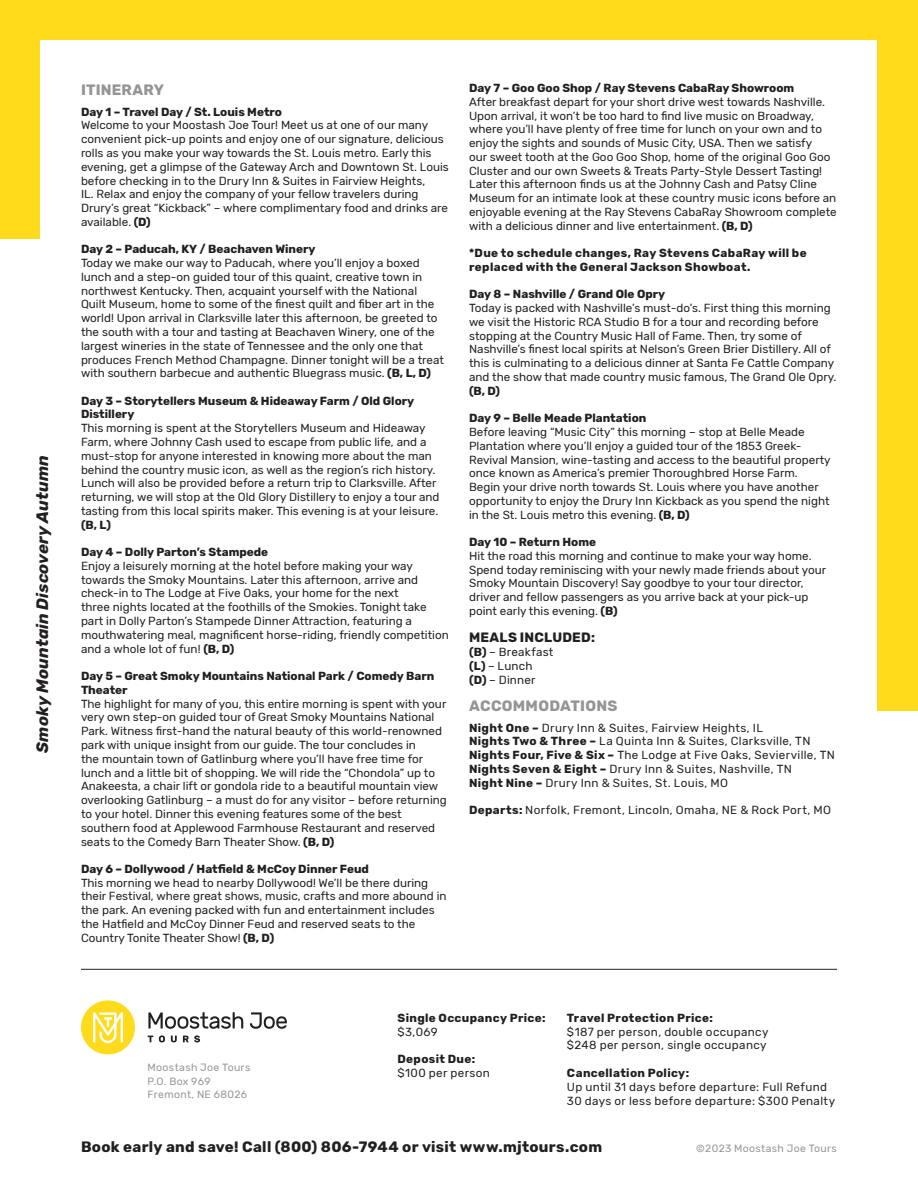
<style>
.page{position:relative;width:918px;height:1188px;background:#fff}
.page>*{position:absolute;margin:0;border:0;box-sizing:border-box;transform-origin:0 0}
.t1{font:italic 700 16.5px "Rubik";letter-spacing:.005em;color:#231f20}
.t2{font:700 15px "Rubik";letter-spacing:.02em;color:#231f20}
.t3{font:700 15px "Rubik";letter-spacing:.015em;color:#939598}
.t4{font:700 13.5px "Rubik";letter-spacing:.01em;color:#231f20}
.t5{font:11.7px/13.8px "Rubik";color:#231f20}
.t6{font:11.7px/13.8px "Rubik";letter-spacing:.025em;color:#231f20}
.t7{font:700 11.7px/13.8px "Rubik";color:#231f20}
.t8{font:700 11.7px/13.8px "Rubik";letter-spacing:.03em;color:#231f20}
.t9{font:11.7px "Rubik";letter-spacing:.03em;color:#231f20}
.t10{font:10.5px/13.5px "Rubik";letter-spacing:.03em;color:#939598}
.s1{font-weight:700}
</style>
<div class="page">
<div style="left:0;top:0;width:918px;height:238px;background:#ffdb1b"></div>
<div style="left:40px;top:40px;width:838px;height:1067px;background:#fff"></div>
<div style="left:878px;top:0;width:40px;height:711px;background:#ffdb1b"></div>
<svg style="left:148px;top:1012px;width:95px;height:17px"></svg>
<svg style="left:250px;top:1012px;width:37px;height:17px"></svg>
<svg style="left:148px;top:1036px;width:5px;height:6px"></svg>
<svg style="left:159px;top:1035px;width:6px;height:7px"></svg>
<svg style="left:171px;top:1036px;width:6px;height:6px"></svg>
<svg style="left:183px;top:1035px;width:17px;height:7px"></svg>
<div style="left:81px;top:1000px;width:54px;height:54px;background:#ffdb1b;border-radius:50%"></div>
<svg style="left:93px;top:1012px;width:30px;height:31px"></svg>
<hr style="left:81px;top:969px;width:756px;height:1px;background:#231f20">
<h1 class="t1" style="left:33px;top:753px;width:299px;rotate:-90deg">Smoky Mountain Discovery Autumn</h1>
<p class="t3" style="left:81px;top:81px;width:85px">ITINERARY</p>
<p class="t7" style="left:81px;top:105px;width:203px">Day 1 – Travel Day / St. Louis Metro</p>
<p class="t5" style="left:81px;top:119px;width:369px">Welcome to your Moostash Joe Tour! Meet us at one of our many convenient pick-up points and enjoy one of our signature, delicious rolls as you make your way towards the St. Louis metro. Early this evening, get a glimpse of the Gateway Arch and Downtown St. Louis before checking in to the Drury Inn &amp; Suites in Fairview Heights,<br>IL. Relax and enjoy the company of your fellow travelers during Drury’s great “Kickback” – where complimentary food and drinks are available. <span class="s1">(D)</span></p>
<p class="t7" style="left:81px;top:243px;width:236px">Day 2 – Paducah, KY / Beachaven Winery</p>
<p class="t5" style="left:81px;top:256px;width:364px">Today we make our way to Paducah, where you’ll enjoy a boxed lunch and a step-on guided tour of this quaint, creative town in northwest Kentucky. Then, acquaint yourself with the National Quilt Museum, home to some of the finest quilt and fiber art in the world! Upon arrival in Clarksville later this afternoon, be greeted to the south with a tour and tasting at Beachaven Winery, one of the largest wineries in the state of Tennessee and the only one that produces French Method Champagne. Dinner tonight will be a treat with southern barbecue and authentic Bluegrass music. <span class="s1">(B, L, D)</span></p>
<p class="t7" style="left:81px;top:394px;width:335px">Day 3 – Storytellers Museum &amp; Hideaway Farm / Old Glory<br>Distillery</p>
<p class="t5" style="left:81px;top:422px;width:360px">This morning is spent at the Storytellers Museum and Hideaway Farm, where Johnny Cash used to escape from public life, and a must-stop for anyone interested in knowing more about the man behind the country music icon, as well as the region’s rich history.<br>Lunch will also be provided before a return trip to Clarksville. After returning, we will stop at the Old Glory Distillery to enjoy a tour and tasting from this local spirits maker. This evening is at your leisure.</p>
<p class="t7" style="left:81px;top:518px;width:31px">(B, L)</p>
<p class="t7" style="left:81px;top:545px;width:189px">Day 4 – Dolly Parton’s Stampede</p>
<p class="t5" style="left:81px;top:559px;width:369px">Enjoy a leisurely morning at the hotel before making your way towards the Smoky Mountains. Later this afternoon, arrive and check-in to The Lodge at Five Oaks, your home for the next<br>three nights located at the foothills of the Smokies. Tonight take part in Dolly Parton’s Stampede Dinner Attraction, featuring a mouthwatering meal, magnificent horse-riding, friendly competition and a whole lot of fun! <span class="s1">(B, D)</span></p>
<p class="t7" style="left:81px;top:669px;width:355px">Day 5 – Great Smoky Mountains National Park / Comedy Barn<br>Theater</p>
<p class="t5" style="left:81px;top:697px;width:367px">The highlight for many of you, this entire morning is spent with your very own step-on guided tour of Great Smoky Mountains National Park. Witness first-hand the natural beauty of this world-renowned park with unique insight from our guide. The tour concludes in<br>the mountain town of Gatlinburg where you’ll have free time for lunch and a little bit of shopping. We will ride the “Chondola” up to Anakeesta, a chair lift or gondola ride to a beautiful mountain view overlooking Gatlinburg – a must do for any visitor – before returning to your hotel. Dinner this evening features some of the best southern food at Applewood Farmhouse Restaurant and reserved seats to the Comedy Barn Theater Show. <span class="s1">(B, D)</span></p>
<p class="t7" style="left:81px;top:862px;width:289px">Day 6 – Dollywood / Hatfield &amp; McCoy Dinner Feud</p>
<p class="t5" style="left:81px;top:876px;width:367px">This morning we head to nearby Dollywood! We’ll be there during their Festival, where great shows, music, crafts and more abound in the park. An evening packed with fun and entertainment includes the Hatfield and McCoy Dinner Feud and reserved seats to the Country Tonite Theater Show! <span class="s1">(B, D)</span></p>
<p class="t7" style="left:469px;top:81px;width:327px">Day 7 – Goo Goo Shop / Ray Stevens CabaRay Showroom</p>
<p class="t5" style="left:469px;top:95px;width:369px">After breakfast depart for your short drive west towards Nashville.<br>Upon arrival, it won’t be too hard to find live music on Broadway, where you’ll have plenty of free time for lunch on your own and to enjoy the sights and sounds of Music City, USA. Then we satisfy<br>our sweet tooth at the Goo Goo Shop, home of the original Goo Goo Cluster and our own Sweets &amp; Treats Party-Style Dessert Tasting!<br>Later this afternoon finds us at the Johnny Cash and Patsy Cline Museum for an intimate look at these country music icons before an enjoyable evening at the Ray Stevens CabaRay Showroom complete with a delicious dinner and live entertainment. <span class="s1">(B, D)</span></p>
<p class="t8" style="left:469px;top:247px;width:339px">*Due to schedule changes, Ray Stevens CabaRay will be replaced with the General Jackson Showboat.</p>
<p class="t7" style="left:469px;top:288px;width:198px">Day 8 – Nashville / Grand Ole Opry</p>
<p class="t5" style="left:469px;top:301px;width:369px">Today is packed with Nashville’s must-do’s. First thing this morning we visit the Historic RCA Studio B for a tour and recording before stopping at the Country Music Hall of Fame. Then, try some of Nashville’s finest local spirits at Nelson’s Green Brier Distillery. All of this is culminating to a delicious dinner at Santa Fe Cattle Company and the show that made country music famous, The Grand Ole Opry.</p>
<p class="t7" style="left:469px;top:384px;width:33px">(B, D)</p>
<p class="t7" style="left:469px;top:411px;width:179px">Day 9 – Belle Meade Plantation</p>
<p class="t5" style="left:469px;top:425px;width:363px">Before leaving “Music City” this morning – stop at Belle Meade Plantation where you’ll enjoy a guided tour of the 1853 Greek-Revival Mansion, wine-tasting and access to the beautiful property once known as America’s premier Thoroughbred Horse Farm.<br>Begin your drive north towards St. Louis where you have another opportunity to enjoy the Drury Inn Kickback as you spend the night in the St. Louis metro this evening. <span class="s1">(B, D)</span></p>
<p class="t7" style="left:469px;top:535px;width:128px">Day 10 – Return Home</p>
<p class="t5" style="left:469px;top:549px;width:359px">Hit the road this morning and continue to make your way home.<br>Spend today reminiscing with your newly made friends about your Smoky Mountain Discovery! Say goodbye to your tour director, driver and fellow passengers as you arrive back at your pick-up point early this evening. <span class="s1">(B)</span></p>
<p class="t4" style="left:469px;top:630px;width:127px">MEALS INCLUDED:</p>
<p class="t5" style="left:469px;top:646px;width:86px"><span class="s1">(B)</span> – Breakfast <span class="s1">(L)</span> – Lunch<br><span class="s1">(D)</span> – Dinner</p>
<p class="t3" style="left:469px;top:697px;width:150px">ACCOMMODATIONS</p>
<p class="t6" style="left:469px;top:721px;width:367px"><span class="s1">Night One –</span> Drury Inn &amp; Suites, Fairview Heights, IL<br><span class="s1">Nights Two &amp; Three –</span> La Quinta Inn &amp; Suites, Clarksville, TN <span class="s1">Nights Four, Five &amp; Six –</span> The Lodge at Five Oaks, Sevierville, TN <span class="s1">Nights Seven &amp; Eight –</span> Drury Inn &amp; Suites, Nashville, TN<br><span class="s1">Night Nine –</span> Drury Inn &amp; Suites, St. Louis, MO</p>
<p class="t6" style="left:469px;top:804px;width:363px"><span class="s1">Departs:</span> Norfolk, Fremont, Lincoln, Omaha, NE &amp; Rock Port, MO</p>
<p class="t10" style="left:148px;top:1061px;width:104px">Moostash Joe Tours<br>P.O. Box 969<br>Fremont, NE 68026</p>
<p class="t8" style="left:398px;top:1011px;width:150px">Single Occupancy Price:</p>
<p class="t5" style="left:398px;top:1025px;width:42px">$3,069</p>
<p class="t8" style="left:398px;top:1053px;width:79px">Deposit Due:</p>
<p class="t9" style="left:398px;top:1066px;width:94px">$100 per person</p>
<p class="t8" style="left:567px;top:1011px;width:147px">Travel Protection Price:</p>
<p class="t6" style="left:567px;top:1025px;width:203px">$187 per person, double occupancy $248 per person, single occupancy</p>
<p class="t8" style="left:567px;top:1066px;width:124px">Cancellation Policy:</p>
<p class="t6" style="left:567px;top:1080px;width:270px">Up until 31 days before departure: Full Refund<br>30 days or less before departure: $300 Penalty</p>
<p class="t2" style="left:81px;top:1138px;width:523px">Book early and save! Call (800) 806-7944 or visit www.mjtours.com</p>
<p class="t10" style="left:696px;top:1142px;width:142px">©2023 Moostash Joe Tours</p>
</div>
